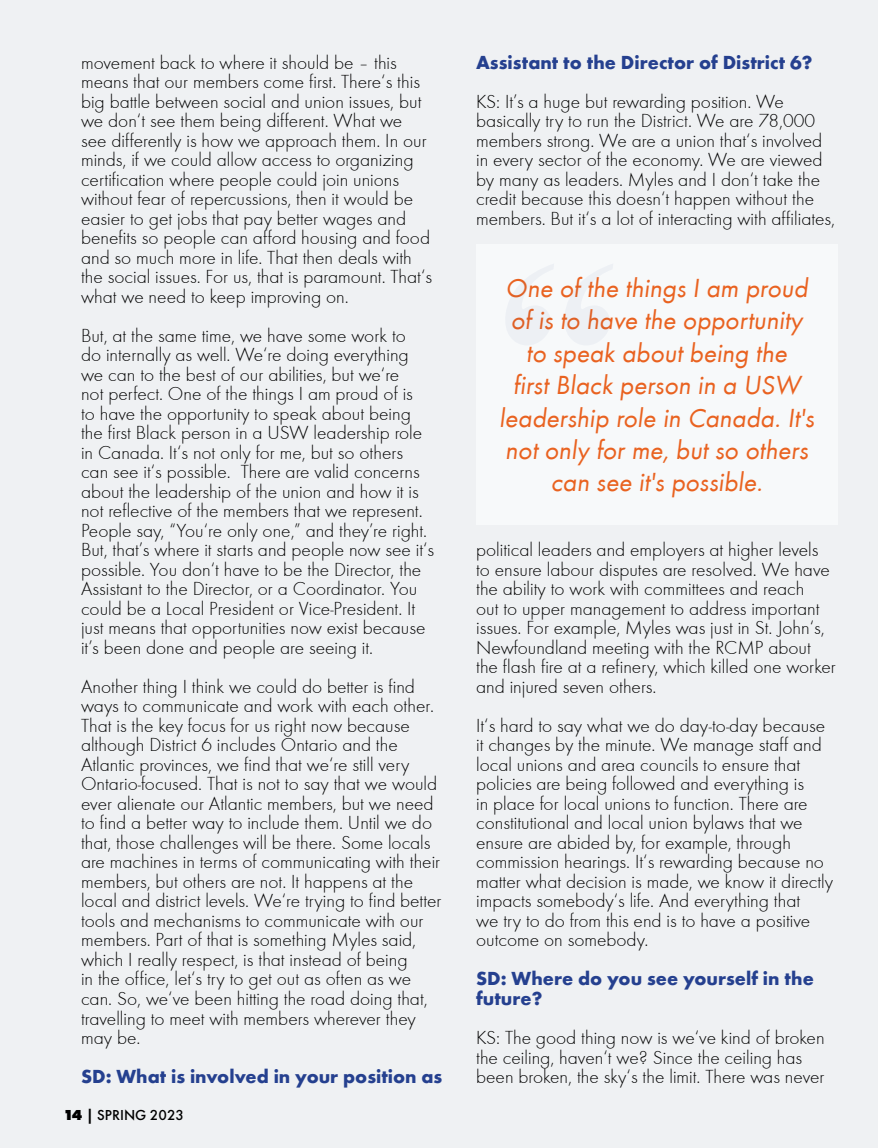
<style>
.page{position:relative;width:878px;height:1148px;background:#eff1f3}
.page>*{position:absolute;margin:0;border:0;box-sizing:border-box;transform-origin:0 0}
.t1{font:27px/32.4px "Futura T";color:#e96220;text-align:center}
.t2{font:19.5px/19.5px "Futura T Ligh";color:#000}
.t3{font:700 19.5px/19.5px "Futura T";color:#25408f}
.t4{font:500 15px "Futura PT";color:#000}
.s1{font-weight:800}
</style>
<div class="page">
<div style="left:476px;top:244px;width:361px;height:280px;background:#f7f9fa"></div>
<p class="t2" style="left:81px;top:53px;width:352px">movement back to where it should be – this means that our members come first. There‘s this big battle between social and union issues, but we don‘t see them being different. What we see differently is how we approach them. In our minds, if we could allow access to organizing certification where people could join unions without fear of repercussions, then it would be easier to get jobs that pay better wages and benefits so people can afford housing and food and so much more in life. That then deals with the social issues. For us, that is paramount. That‘s what we need to keep improving on.</p>
<p class="t2" style="left:81px;top:326px;width:355px">But, at the same time, we have some work to<br>do internally as well. We‘re doing everything we can to the best of our abilities, but we‘re<br>not perfect. One of the things I am proud of is<br>to have the opportunity to speak about being the first Black person in a USW leadership role in Canada. It‘s not only for me, but so others can see it‘s possible. There are valid concerns about the leadership of the union and how it is not reflective of the members that we represent.<br>People say, “You‘re only one,” and they’re right.<br>But, that’s where it starts and people now see it‘s possible. You don‘t have to be the Director, the Assistant to the Director, or a Coordinator. You could be a Local President or Vice-President. It just means that opportunities now exist because it’s been done and people are seeing it.</p>
<p class="t2" style="left:81px;top:677px;width:362px">Another thing I think we could do better is find ways to communicate and work with each other.<br>That is the key focus for us right now because although District 6 includes Ontario and the Atlantic provinces, we find that we‘re still very Ontario-focused. That is not to say that we would ever alienate our Atlantic members, but we need to find a better way to include them. Until we do that, those challenges will be there. Some locals are machines in terms of communicating with their members, but others are not. It happens at the local and district levels. We‘re trying to find better tools and mechanisms to communicate with our members. Part of that is something Myles said, which I really respect, is that instead of being<br>in the office, let‘s try to get out as often as we can. So, we‘ve been hitting the road doing that, travelling to meet with members wherever they may be.</p>
<p class="t3" style="left:81px;top:1066px;width:363px">SD: What is involved in your position as</p>
<p class="t4" style="left:63px;top:1106px;width:122px"><span class="s1">14</span> <span class="s1">|</span> SPRING 2023</p>
<p class="t3" style="left:476px;top:52px;width:338px">Assistant to the Director of District 6?</p>
<p class="t2" style="left:476px;top:92px;width:360px">KS: It’s a huge but rewarding position. We basically try to run the District. We are 78,000 members strong. We are a union that‘s involved in every sector of the economy. We are viewed by many as leaders. Myles and I don‘t take the credit because this doesn‘t happen without the members. But it‘s a lot of interacting with affiliates,</p>
<h1 class="t1" style="left:499px;top:272px;width:320px">One of the things I am proud of is to have the opportunity to speak about being the<br>first Black person in a USW leadership role in Canada. It's not only for me, but so others can see it's possible.</h1>
<p class="t2" style="left:476px;top:540px;width:361px">political leaders and employers at higher levels to ensure labour disputes are resolved. We have the ability to work with committees and reach<br>out to upper management to address important issues. For example, Myles was just in St. John‘s, Newfoundland meeting with the RCMP about the flash fire at a refinery, which killed one worker and injured seven others.</p>
<p class="t2" style="left:476px;top:716px;width:358px">It‘s hard to say what we do day-to-day because it changes by the minute. We manage staff and local unions and area councils to ensure that policies are being followed and everything is<br>in place for local unions to function. There are constitutional and local union bylaws that we ensure are abided by, for example, through commission hearings. It‘s rewarding because no matter what decision is made, we know it directly impacts somebody‘s life. And everything that<br>we try to do from this end is to have a positive outcome on somebody.</p>
<p class="t3" style="left:476px;top:969px;width:339px">SD: Where do you see yourself in the future?</p>
<p class="t2" style="left:476px;top:1028px;width:350px">KS: The good thing now is we‘ve kind of broken the ceiling, haven‘t we? Since the ceiling has been broken, the sky‘s the limit. There was never</p>
</div>
